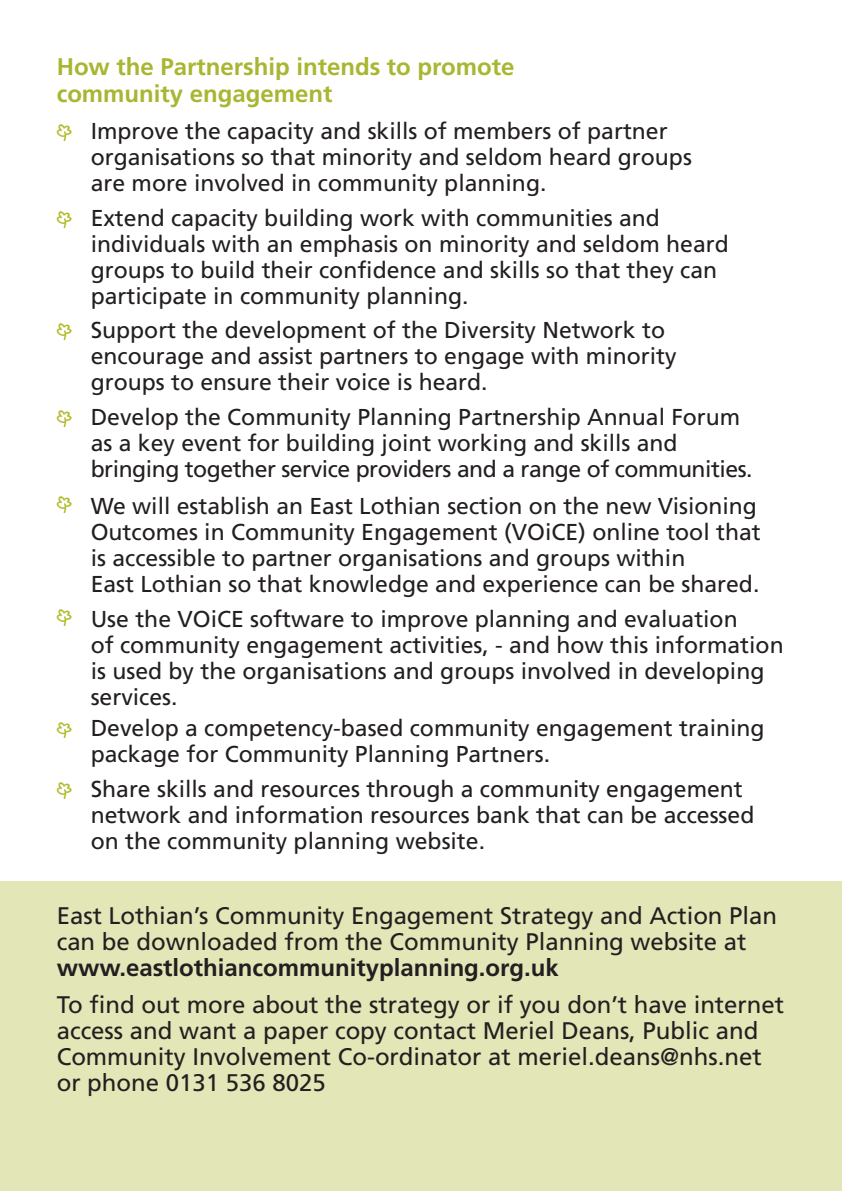
<style>
.page{position:relative;width:842px;height:1191px;background:#fff}
.page>*{position:absolute;margin:0;border:0;box-sizing:border-box;transform-origin:0 0}
.t1{font:24px/26px "Frutiger";color:#231f20}
.t2{font:700 24px/27px "Frutiger";color:#a9b632}
.t3{font:700 24px "Frutiger";color:#231f20}
.t4{font:23px/26px "Frutiger";color:#231f20}
</style>
<div class="page">
<div style="left:0;top:881px;width:842px;height:310px;background:#e3e6b7"></div>
<img style="left:57px;top:782px;width:14px;height:16px">
<img style="left:57px;top:722px;width:14px;height:16px">
<img style="left:57px;top:609px;width:14px;height:16px">
<img style="left:57px;top:497px;width:14px;height:16px">
<img style="left:57px;top:410px;width:14px;height:16px">
<img style="left:57px;top:324px;width:14px;height:16px">
<img style="left:57px;top:211px;width:14px;height:16px">
<img style="left:57px;top:125px;width:14px;height:16px">
<p class="t2" style="left:57px;top:55px;width:459px">How the Partnership intends to promote community engagement</p>
<p class="t4" style="left:91px;top:120px;width:603px">Improve the capacity and skills of members of partner organisations so that minority and seldom heard groups are more involved in community planning.</p>
<p class="t4" style="left:91px;top:206px;width:639px">Extend capacity building work with communities and individuals with an emphasis on minority and seldom heard groups to build their confidence and skills so that they can participate in community planning.</p>
<p class="t4" style="left:91px;top:319px;width:587px">Support the development of the Diversity Network to encourage and assist partners to engage with minority groups to ensure their voice is heard.</p>
<p class="t4" style="left:91px;top:405px;width:663px">Develop the Community Planning Partnership Annual Forum as a key event for building joint working and skills and bringing together service providers and a range of communities.</p>
<p class="t4" style="left:91px;top:495px;width:672px">We will establish an East Lothian section on the new Visioning Outcomes in Community Engagement (VOiCE) online tool that is accessible to partner organisations and groups within<br>East Lothian so that knowledge and experience can be shared.</p>
<p class="t4" style="left:91px;top:607px;width:694px">Use the VOiCE software to improve planning and evaluation<br>of community engagement activities, - and how this information is used by the organisations and groups involved in developing services.</p>
<p class="t4" style="left:91px;top:717px;width:675px">Develop a competency-based community engagement training package for Community Planning Partners.</p>
<p class="t4" style="left:91px;top:777px;width:665px">Share skills and resources through a community engagement network and information resources bank that can be accessed on the community planning website.</p>
<p class="t1" style="left:57px;top:904px;width:722px">East Lothian’s Community Engagement Strategy and Action Plan can be downloaded from the Community Planning website at</p>
<p class="t3" style="left:57px;top:957px;width:504px">www.eastlothiancommunityplanning.org.uk</p>
<p class="t1" style="left:57px;top:993px;width:729px">To find out more about the strategy or if you don’t have internet access and want a paper copy contact Meriel Deans, Public and Community Involvement Co-ordinator at meriel.deans@nhs.net or phone 0131 536 8025</p>
</div>
